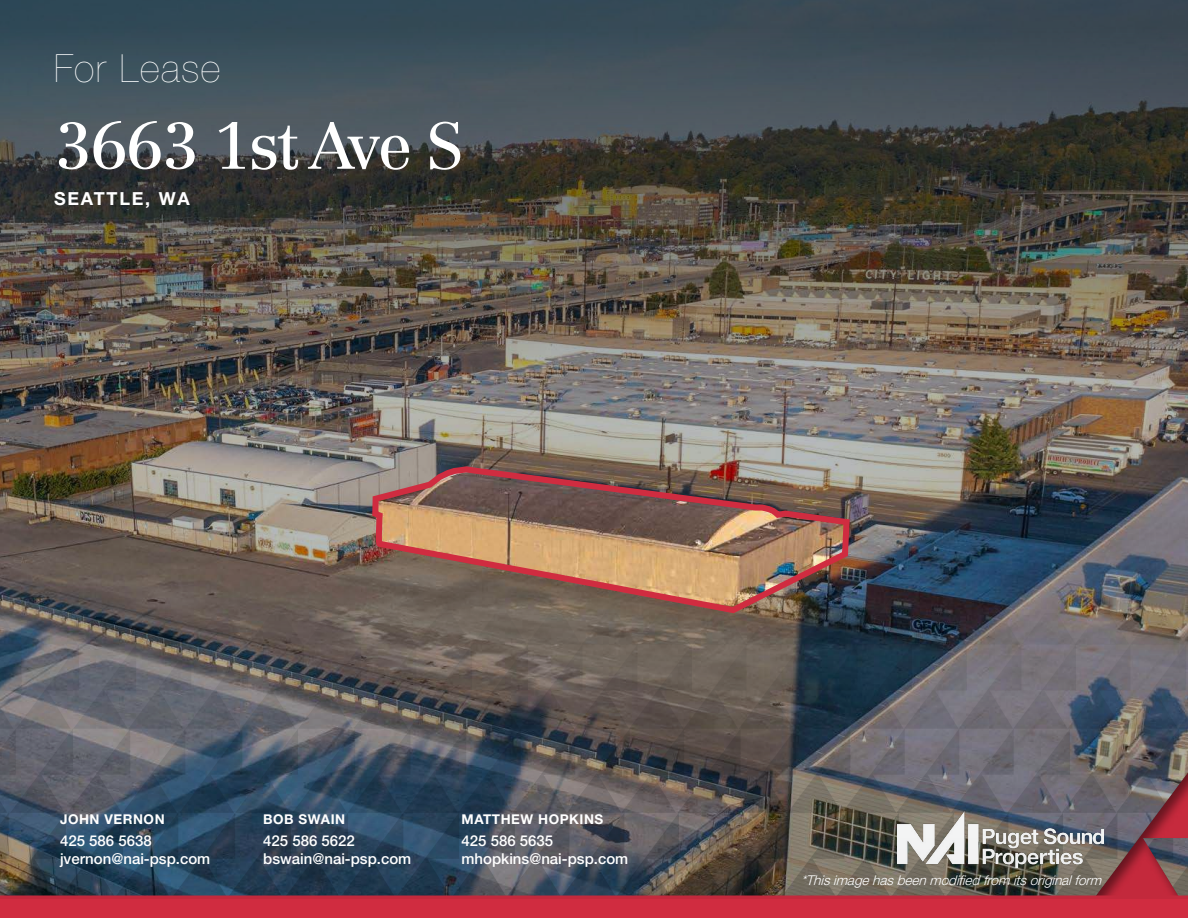
<style>
.page{position:relative;width:1188px;height:918px;background:#fff}
.page>*{position:absolute;margin:0;border:0;box-sizing:border-box;transform-origin:0 0}
.t1{font:64.8px "Centennial LT Std";letter-spacing:-.04em;color:#fff}
.t2{font:200 38.85px "Helvetica Neue LT Std";letter-spacing:.04em;color:#fff}
.t3{font:700 18px "Helvetica Neue LT Std";letter-spacing:.1em;color:#fff}
.t4{font:500 15px "Helvetica Neue LT Std";color:#fff}
.Intro{font:italic 300 13.5px "Helvetica Neue LT Std";color:#fff}
.t5{font:700 13.5px "Helvetica Neue LT Std";letter-spacing:.04em;color:#fff}
</style>
<div class="page">
<div style="left:0;top:0;width:1188px;height:389px;background:#374956"></div>
<img style="left:0;top:53px;width:1188px;height:560px">
<div style="left:0;top:896px;width:1188px;height:22px;background:#d02c40"></div>
<img style="left:369px;top:463px;width:484px;height:150px">
<img style="left:0;top:613px;width:1188px;height:286px">
<p class="t2" style="left:54px;top:46px;width:168px">For Lease</p>
<p class="t1" style="left:54px;top:107px;width:411px">3663 1st Ave S</p>
<p class="t3" style="left:54px;top:187px;width:137px">SEATTLE, WA</p>
<p class="t5" style="left:60px;top:811px;width:106px">JOHN VERNON</p>
<p class="t4" style="left:60px;top:832px;width:93px">425 586 5638</p>
<p class="t4" style="left:60px;top:850px;width:152px">jvernon@nai-psp.com</p>
<p class="t5" style="left:263px;top:811px;width:84px">BOB SWAIN</p>
<p class="t4" style="left:263px;top:832px;width:93px">425 586 5622</p>
<p class="t4" style="left:263px;top:850px;width:150px">bswain@nai-psp.com</p>
<p class="t5" style="left:462px;top:811px;width:143px">MATTHEW HOPKINS</p>
<p class="t4" style="left:462px;top:832px;width:93px">425 586 5635</p>
<p class="t4" style="left:462px;top:850px;width:168px">mhopkins@nai-psp.com</p>
<p class="Intro" style="left:801px;top:872px;width:306px">*Thisimagehasbeenmodifiedfrom itsoriginalform</p>
</div>
